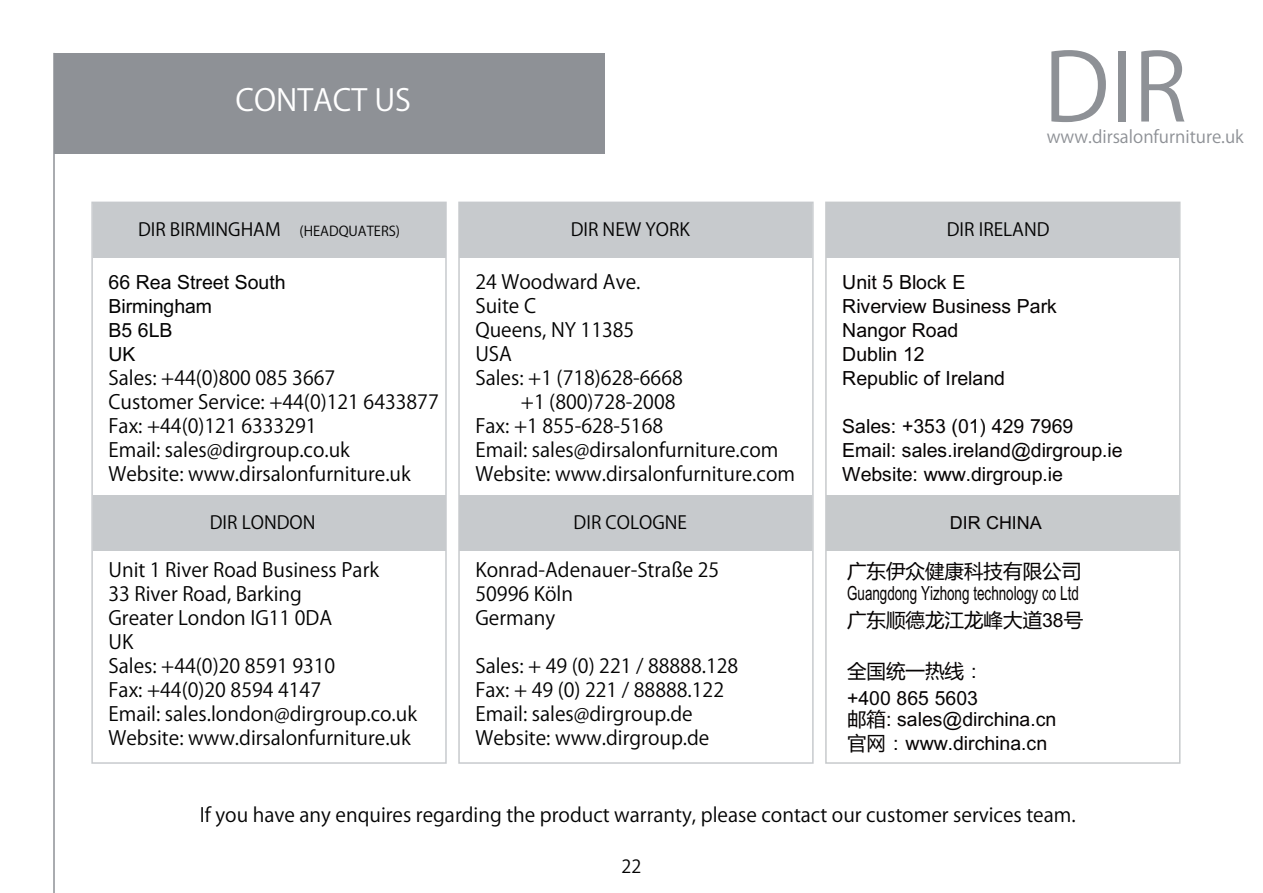
<style>
.page{position:relative;width:1263px;height:893px;background:#fff}
.page>*{position:absolute;margin:0;border:0;box-sizing:border-box;transform-origin:0 0}
.t1{font:93px "Koz Go Pr 6 N";color:#8e9196}
.t2{font:30px "Koz Go Pr 6 N";color:#fff}
.t3{font:19.5px/24px "Koz Go Pr 6 N";color:#030303}
.t4{font:19.5px/24px "+Arial";color:#060303}
.t5{font:19.5px/24px "+Arial";color:#030303}
.t6{font:18px "Koz Go Pr 6 N";color:#030303}
.t7{font:18px "+Arial";color:#060303}
.t8{font:17.25px "Koz Go Pr 6 N";color:#8e9196}
.t9{font:13.5px "Koz Go Pr 6 N";color:#030303}
</style>
<div class="page">
<div style="left:54px;top:53px;width:551px;height:101px;background:#8e9196"></div>
<hr style="left:53px;top:53px;width:2px;height:840px;background:#8e9196">
<div style="left:93px;top:202px;width:352px;height:56px;background:#c7cacd"></div>
<div style="left:91px;top:202px;width:356px;height:562px;border:2px solid #c7cacd"></div>
<div style="left:93px;top:495px;width:352px;height:56px;background:#c7cacd"></div>
<div style="left:460px;top:202px;width:352px;height:56px;background:#c7cacd"></div>
<div style="left:458px;top:202px;width:356px;height:562px;border:2px solid #c7cacd"></div>
<div style="left:460px;top:495px;width:352px;height:56px;background:#c7cacd"></div>
<div style="left:826px;top:202px;width:353px;height:56px;background:#c7cacd"></div>
<div style="left:825px;top:202px;width:355px;height:562px;border:2px solid #c7cacc"></div>
<div style="left:826px;top:495px;width:353px;height:56px;background:#c7cacc"></div>
<h2 class="t2" style="left:235px;top:83px;width:177px">CONTACT US</h2>
<p class="t6" style="left:138px;top:220px;width:144px">DIR BIRMINGHAM</p>
<p class="t9" style="left:299px;top:224px;width:102px">(HEADQUATERS)</p>
<p class="t6" style="left:571px;top:220px;width:121px">DIR NEW YORK</p>
<h1 class="t1" style="left:1043px;top:35px;width:145px">DIR</h1>
<p class="t8" style="left:1047px;top:127px;width:198px">www.dirsalonfurniture.uk</p>
<p class="t6" style="left:947px;top:220px;width:104px">DIR IRELAND</p>
<p class="t3" style="left:475px;top:270px;width:167px">24 Woodward Ave.</p>
<p class="t3" style="left:475px;top:294px;width:62px">Suite C</p>
<p class="t3" style="left:475px;top:318px;width:160px">Queens, NY 11385</p>
<p class="t3" style="left:475px;top:342px;width:38px">USA</p>
<p class="t3" style="left:475px;top:366px;width:209px">Sales: +1 (718)628-6668</p>
<p class="t3" style="left:521px;top:390px;width:156px">+1 (800)728-2008</p>
<p class="t3" style="left:475px;top:414px;width:189px">Fax: +1 855-628-5168</p>
<p class="t3" style="left:475px;top:438px;width:304px">Email: sales@dirsalonfurniture.com</p>
<p class="t3" style="left:475px;top:462px;width:321px">Website: www.dirsalonfurniture.com</p>
<p class="t5" style="left:108px;top:270px;width:179px">66 Rea Street South<br>Birmingham<br>B5 6LB<br>UK</p>
<p class="t4" style="left:842px;top:270px;width:216px">Unit 5 Block E<br>Riverview Business Park<br>Nangor Road<br>Dublin 12<br>Republic of Ireland</p>
<p class="t4" style="left:842px;top:414px;width:282px">Sales: +353 (01) 429 7969<br>Email: sales.ireland@dirgroup.ie<br>Website: www.dirgroup.ie</p>
<p class="t7" style="left:950px;top:511px;width:93px">DIR CHINA</p>
<p class="t3" style="left:108px;top:366px;width:332px">Sales: +44(0)800 085 3667<br>Customer Service: +44(0)121 6433877<br>Fax: +44(0)121 6333291<br>Email: sales@dirgroup.co.uk<br>Website: www.dirsalonfurniture.uk</p>
<p class="t6" style="left:210px;top:513px;width:107px">DIR LONDON</p>
<p class="t6" style="left:574px;top:513px;width:115px">DIR COLOGNE</p>
<p class="t3" style="left:108px;top:558px;width:310px">Unit 1 River Road Business Park<br>33 River Road, Barking<br>Greater London IG11 0DA<br>UK<br>Sales: +44(0)20 8591 9310<br>Fax: +44(0)20 8594 4147<br>Email: sales.london@dirgroup.co.uk<br>Website: www.dirsalonfurniture.uk</p>
<p class="t3" style="left:475px;top:558px;width:245px">Konrad-Adenauer-Straße 25<br>50996 Köln<br>Germany</p>
<p class="t3" style="left:475px;top:654px;width:264px">Sales: + 49 (0) 221 / 88888.128<br>Fax: + 49 (0) 221 / 88888.122<br>Email: sales@dirgroup.de<br>Website: www.dirgroup.de</p>
<p class="t4" style="left:847px;top:560px;width:235px;line-height:22.5px">广东伊众健康科技有限公司<br>Guangdong Yizhong technology co Ltd</p>
<p class="t4" style="left:847px;top:609px;width:238px">广东顺德龙江龙峰大道38号</p>
<p class="t4" style="left:847px;top:658px;width:138px;line-height:26.5px">全国统一热线：+400 865 5603</p>
<p class="t4" style="left:847px;top:707px;width:211px">邮箱: sales@dirchina.cn</p>
<p class="t4" style="left:847px;top:731px;width:201px">官网：www.dirchina.cn</p>
<p class="t3" style="left:200px;top:803px;width:877px">If you have any enquires regarding the product warranty, please contact our customer services team.</p>
<p class="t6" style="left:621px;top:856px;width:21px">22</p>
</div>
